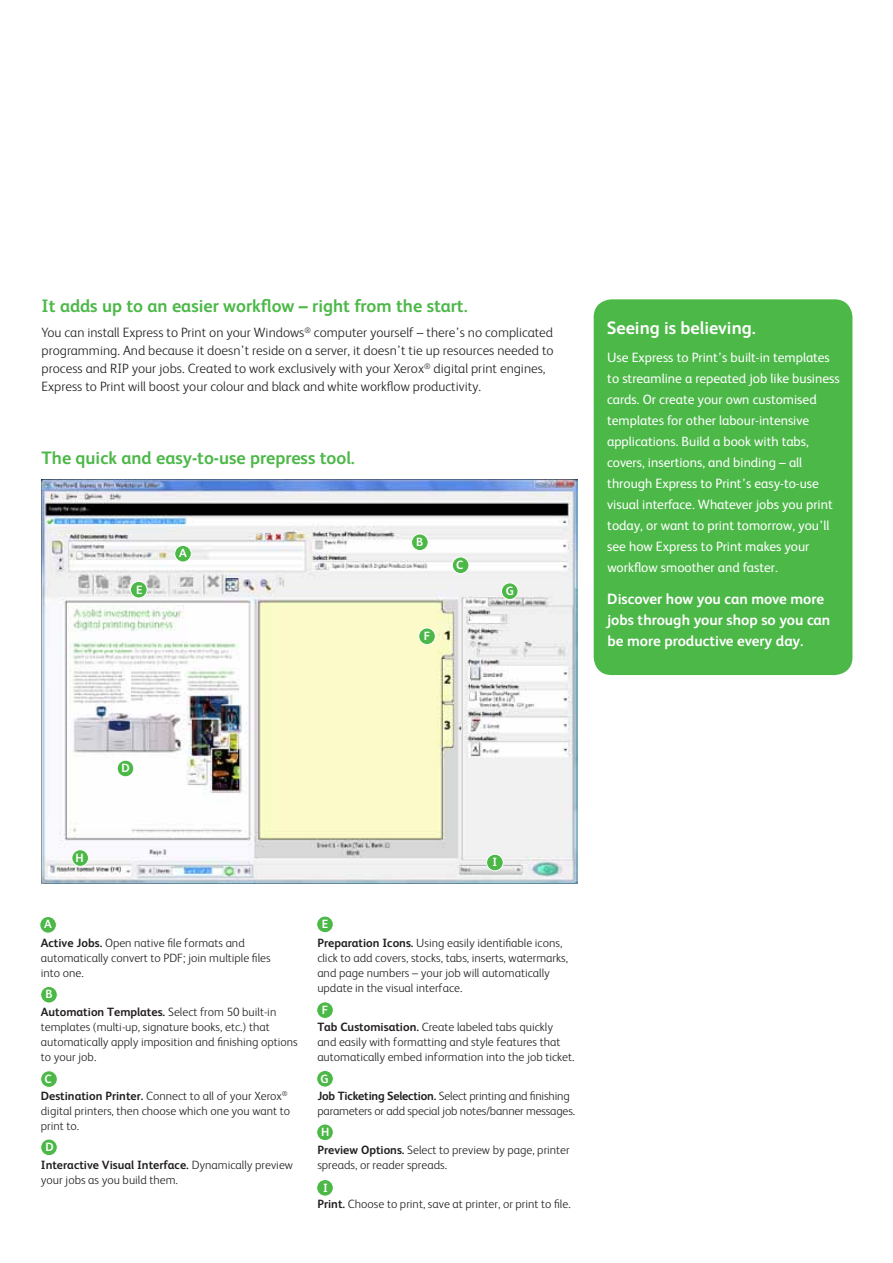
<style>
.page{position:relative;width:893px;height:1263px;background:#fff}
.page>*{position:absolute;margin:0;border:0;box-sizing:border-box;transform-origin:0 0}
.t1{font:700 18px "Xerox Sans";color:#4cb848}
.t2{font:700 18px "Xerox Sans";color:#fff}
.t3{font:700 15px/21px "Xerox Sans";color:#fff}
.t4{font:13.5px/21px "Xerox Sans";color:#fff}
.t5{font:300 13.5px/18px "Xerox Sans";color:#231f20}
.t6{font:300 12px/15px "Xerox Sans";color:#231f20}
.t7{font:700 12px "Xerox Sans";color:#fff}
.s1{font-weight:700}
</style>
<div class="page">
<div style="left:594px;top:299px;width:258px;height:376px;background:#4cb848;border-radius:18px"></div>
<img style="left:42px;top:479px;width:535px;height:404px">
<div style="left:40px;top:916px;width:16px;height:17px;background:#4cb848;border-radius:50%"></div>
<div style="left:40px;top:916px;width:17px;height:17px;border:1px solid #fff;border-radius:50%"></div>
<div style="left:412px;top:534px;width:16px;height:17px;background:#4cb848;border-radius:50%"></div>
<div style="left:411px;top:534px;width:17px;height:17px;border:1px solid #fff;border-radius:50%"></div>
<div style="left:317px;top:916px;width:16px;height:17px;background:#4cb848;border-radius:50%"></div>
<div style="left:317px;top:916px;width:16px;height:17px;border:1px solid #fff;border-radius:50%"></div>
<div style="left:419px;top:628px;width:16px;height:17px;background:#4cb848;border-radius:50%"></div>
<div style="left:419px;top:628px;width:16px;height:17px;border:1px solid #fff;border-radius:50%"></div>
<div style="left:117px;top:760px;width:17px;height:17px;background:#4cb848;border-radius:50%"></div>
<div style="left:117px;top:760px;width:17px;height:17px;border:1px solid #fff;border-radius:50%"></div>
<div style="left:41px;top:986px;width:16px;height:17px;background:#4cb848;border-radius:50%"></div>
<div style="left:41px;top:986px;width:16px;height:17px;border:1px solid #fff;border-radius:50%"></div>
<div style="left:175px;top:545px;width:16px;height:17px;background:#4cb848;border-radius:50%"></div>
<div style="left:175px;top:545px;width:16px;height:17px;border:1px solid #fff;border-radius:50%"></div>
<div style="left:317px;top:1002px;width:16px;height:16px;background:#4cb848;border-radius:50%"></div>
<div style="left:317px;top:1002px;width:16px;height:17px;border:1px solid #fff;border-radius:50%"></div>
<div style="left:501px;top:583px;width:17px;height:16px;background:#4cb848;border-radius:50%"></div>
<div style="left:501px;top:583px;width:17px;height:17px;border:1px solid #fff;border-radius:50%"></div>
<div style="left:41px;top:1139px;width:16px;height:16px;background:#4cb848;border-radius:50%"></div>
<div style="left:41px;top:1139px;width:16px;height:17px;border:1px solid #fff;border-radius:50%"></div>
<div style="left:130px;top:581px;width:17px;height:17px;background:#4cb848;border-radius:50%"></div>
<div style="left:130px;top:581px;width:17px;height:17px;border:1px solid #fff;border-radius:50%"></div>
<div style="left:317px;top:1124px;width:16px;height:16px;background:#4cb848;border-radius:50%"></div>
<div style="left:317px;top:1124px;width:16px;height:17px;border:1px solid #fff;border-radius:50%"></div>
<div style="left:317px;top:1179px;width:16px;height:17px;background:#4cb848;border-radius:50%"></div>
<div style="left:317px;top:1179px;width:16px;height:17px;border:1px solid #fff;border-radius:50%"></div>
<div style="left:487px;top:854px;width:16px;height:17px;background:#4cb848;border-radius:50%"></div>
<div style="left:486px;top:854px;width:17px;height:17px;border:1px solid #fff;border-radius:50%"></div>
<div style="left:41px;top:1071px;width:16px;height:16px;background:#4cb848;border-radius:50%"></div>
<div style="left:41px;top:1070px;width:16px;height:17px;border:1px solid #fff;border-radius:50%"></div>
<div style="left:452px;top:557px;width:17px;height:17px;background:#4cb848;border-radius:50%"></div>
<div style="left:452px;top:557px;width:17px;height:17px;border:1px solid #fff;border-radius:50%"></div>
<div style="left:317px;top:1070px;width:16px;height:17px;background:#4cb848;border-radius:50%"></div>
<div style="left:317px;top:1070px;width:16px;height:17px;border:1px solid #fff;border-radius:50%"></div>
<div style="left:72px;top:850px;width:16px;height:16px;background:#4cb848;border-radius:50%"></div>
<div style="left:72px;top:849px;width:17px;height:17px;border:1px solid #fff;border-radius:50%"></div>
<h1 class="t1" style="left:42px;top:293px;width:428px">It adds up to an easier workflow – right from the start.</h1>
<p class="t5" style="left:42px;top:323px;width:513px">You can install Express to Print on your Windows<sup>®</sup> computer yourself – there’s no complicated programming. And because it doesn’t reside on a server, it doesn’t tie up resources needed to process and RIP your jobs. Created to work exclusively with your Xerox<sup>®</sup> digital print engines, Express to Print will boost your colour and black and white workflow productivity.</p>
<h1 class="t2" style="left:607px;top:315px;width:151px">Seeing is believing.</h1>
<p class="t4" style="left:607px;top:346px;width:234px">Use Express to Print’s built-in templates to streamline a repeated job like business cards. Or create your own customised templates for other labour-intensive applications. Build a book with tabs, covers, insertions, and binding – all through Express to Print’s easy-to-use visual interface. Whatever jobs you print today, or want to print tomorrow, you’ll see how Express to Print makes your workflow smoother and faster.</p>
<p class="t3" style="left:607px;top:588px;width:225px">Discover how you can move more jobs through your shop so you can be more productive every day.</p>
<h1 class="t1" style="left:42px;top:446px;width:315px">The quick and easy-to-use prepress tool.</h1>
<p class="t7" style="left:416px;top:533px;width:9px">B</p>
<p class="t7" style="left:179px;top:545px;width:9px">A</p>
<p class="t7" style="left:456px;top:557px;width:9px">C</p>
<p class="t7" style="left:136px;top:581px;width:8px">E</p>
<p class="t7" style="left:506px;top:582px;width:10px">G</p>
<p class="t7" style="left:424px;top:628px;width:8px">F</p>
<p class="t7" style="left:121px;top:760px;width:10px">D</p>
<p class="t7" style="left:75px;top:850px;width:10px">H</p>
<p class="t7" style="left:493px;top:854px;width:6px">I</p>
<p class="t7" style="left:44px;top:916px;width:9px">A</p>
<p class="t6" style="left:41px;top:934px;width:231px"><span class="s1">Active Jobs.</span> Open native file formats and automatically convert to PDF; join multiple files into one.</p>
<p class="t6" style="left:41px;top:1003px;width:258px"><span class="s1">Automation Templates.</span> Select from 50 built-in templates (multi-up, signature books, etc.) that automatically apply imposition and finishing options to your job.</p>
<p class="t6" style="left:41px;top:1087px;width:251px"><span class="s1">Destination Printer.</span> Connect to all of your Xerox<sup>® </sup>digital printers, then choose which one you want to print to.</p>
<p class="t6" style="left:41px;top:1156px;width:254px"><span class="s1">Interactive Visual Interface.</span> Dynamically preview your jobs as you build them.</p>
<p class="t7" style="left:45px;top:986px;width:9px">B</p>
<p class="t7" style="left:45px;top:1071px;width:9px">C</p>
<p class="t7" style="left:45px;top:1139px;width:10px">D</p>
<p class="t7" style="left:322px;top:915px;width:8px">E</p>
<p class="t6" style="left:317px;top:934px;width:252px"><span class="s1">Preparation Icons.</span> Using easily identifiable icons, click to add covers, stocks, tabs, inserts, watermarks, and page numbers – your job will automatically update in the visual interface.</p>
<p class="t6" style="left:317px;top:1018px;width:259px"><span class="s1">Tab Customisation.</span> Create labeled tabs quickly and easily with formatting and style features that automatically embed information into the job ticket.</p>
<p class="t6" style="left:317px;top:1087px;width:259px"><span class="s1">Job Ticketing Selection.</span> Select printing and finishing parameters or add special job notes/banner messages.</p>
<p class="t6" style="left:317px;top:1141px;width:254px"><span class="s1">Preview Options.</span> Select to preview by page, printer spreads, or reader spreads.</p>
<p class="t6" style="left:317px;top:1195px;width:255px"><span class="s1">Print.</span> Choose to print, save at printer, or print to file.</p>
<p class="t7" style="left:322px;top:1001px;width:8px">F</p>
<p class="t7" style="left:320px;top:1070px;width:10px">G</p>
<p class="t7" style="left:321px;top:1124px;width:10px">H</p>
<p class="t7" style="left:323px;top:1179px;width:6px">I</p>
</div>
